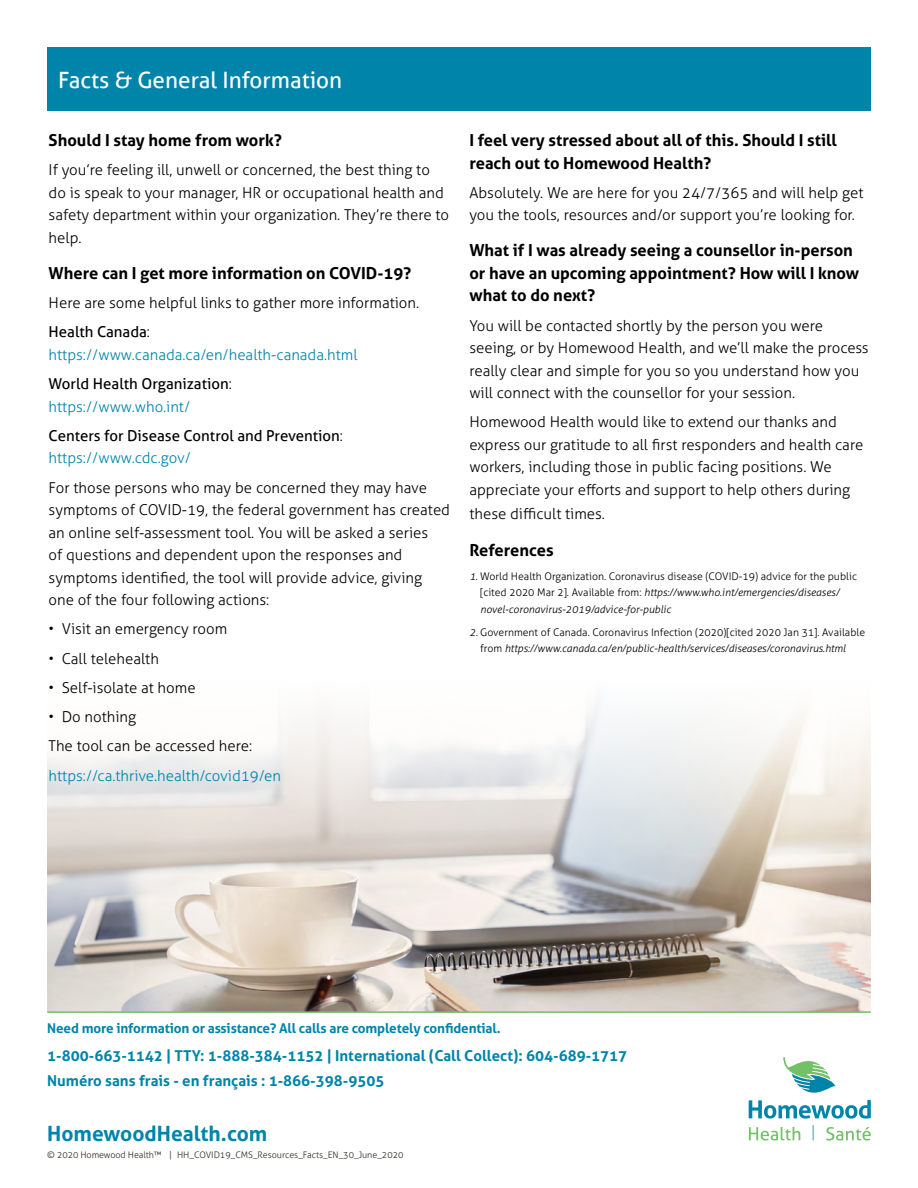
<style>
.page{position:relative;width:918px;height:1188px;background:#fff}
.page>*{position:absolute;margin:0;border:0;box-sizing:border-box;transform-origin:0 0}
.t1{font:22.5px "Aller";color:#fff}
.t2{font:700 21px "Aller";color:#0084a9}
.t3{font:700 16.5px/22.5px "Aller";color:#000}
.t4{font:300 15px/22.5px "Aller";color:#000}
.t5{font:300 15px/29.2px "Aller";color:#0084a9}
.t6{font:700 15px/24.8px "Aller";color:#0084a9}
.t7{font:15px/29.2px "Aller";color:#000}
.t8{font:700 13.5px "Aller";letter-spacing:-.01em;color:#0084a9}
.t9{font:300 10.5px/16.5px "Aller";color:#000}
.t10{font:italic 300 10.5px/16.5px "Aller";color:#000}
.t11{font:300 9px "Aller";color:#302a27}
.s1{font-weight:400}
.s2{font-weight:400;color:#000}
.s3{color:#000}
.s4{font-weight:300;color:#0084a9}
.s5{font-weight:300}
.s6{font-style:italic}
.s7{font-style:normal}
</style>
<div class="page">
<svg style="left:749px;top:1057px;width:122px;height:62px"></svg>
<svg style="left:749px;top:1127px;width:51px;height:14px"></svg>
<svg style="left:826px;top:1127px;width:45px;height:14px"></svg>
<svg style="left:813px;top:1125px;width:1px;height:15px"></svg>
<div style="left:47px;top:47px;width:824px;height:64px;background:#0084a9"></div>
<img style="left:47px;top:994px;width:824px;height:17px">
<svg style="left:47px;top:704px;width:824px;height:290px"></svg>
<hr style="left:47px;top:1011px;width:824px;height:2px;background:#73c167">
<h1 class="t1" style="left:58px;top:66px;width:286px">Facts &amp; General Information</h1>
<p class="t3" style="left:49px;top:129px;width:235px">Should I stay home from work?</p>
<p class="t4" style="left:49px;top:159px;width:402px">If you’re feeling ill, unwell or concerned, the best thing to do is speak to your manager, HR or occupational health and safety department within your organization. They’re there to help.</p>
<p class="t3" style="left:49px;top:262px;width:364px">Where can I get more information on COVID-19?</p>
<p class="t4" style="left:49px;top:288px;width:372px;line-height:29.2px">Here are some helpful links to gather more information.<br><span class="s1">Health Canada</span>:</p>
<p class="t5" style="left:49px;top:340px;width:310px">https://www.canada.ca/en/health-canada.html<br><span class="s2">World Health Organization</span><span class="s3">:</span></p>
<p class="t7" style="left:49px;top:392px;width:296px"><span class="s4">https://www.who.int/<br></span>Centers for Disease Control and Prevention<span class="s5">:</span></p>
<p class="t5" style="left:49px;top:443px;width:144px">https://www.cdc.gov/</p>
<p class="t4" style="left:49px;top:476px;width:403px">For those persons who may be concerned they may have symptoms of COVID-19, the federal government has created an online self-assessment tool. You will be asked a series<br>of questions and dependent upon the responses and symptoms identified, the tool will provide advice, giving one of the four following actions:</p>
<p class="t4" style="left:49px;top:618px;width:180px">• Visit an emergency room</p>
<p class="t4" style="left:49px;top:647px;width:112px">• Call telehealth</p>
<p class="t4" style="left:49px;top:676px;width:149px">• Self-isolate at home</p>
<p class="t4" style="left:49px;top:702px;width:205px;line-height:29.2px">• Do nothing<br>The tool can be accessed here:</p>
<p class="t5" style="left:49px;top:761px;width:234px">https://ca.thrive.health/covid19/en</p>
<p class="t3" style="left:469px;top:129px;width:369px">I feel very stressed about all of this. Should I still reach out to Homewood Health?</p>
<p class="t4" style="left:469px;top:181px;width:396px">Absolutely. We are here for you 24/7/365 and will help get you the tools, resources and/or support you’re looking for.</p>
<p class="t3" style="left:469px;top:239px;width:391px">What if I was already seeing a counsellor in-person or have an upcoming appointment? How will I know what to do next?</p>
<p class="t4" style="left:469px;top:314px;width:401px">You will be contacted shortly by the person you were seeing, or by Homewood Health, and we’ll make the process really clear and simple for you so you understand how you will connect with the counsellor for your session.</p>
<p class="t4" style="left:469px;top:411px;width:395px">Homewood Health would like to extend our thanks and express our gratitude to all first responders and health care workers, including those in public facing positions. We appreciate your efforts and support to help others during</p>
<p class="t4" style="left:469px;top:502px;width:137px">these difficult times.</p>
<p class="t3" style="left:469px;top:539px;width:86px">References</p>
<p class="t9" style="left:480px;top:568px;width:378px;text-indent:-11px"><span class="s6">1.</span> World Health Organization. Coronavirus disease (COVID-19) advice for the public [cited 2020 Mar 2]. Available from: <span class="s6">https://www.who.int/emergencies/diseases/ novel-coronavirus-2019/advice-for-public</span></p>
<p class="t10" style="left:480px;top:624px;width:387px;text-indent:-11px">2. <span class="s7">Government of Canada. Coronavirus Infection (2020)[cited 2020 Jan 31]. Available from</span> https://www.canada.ca/en/public-health/services/diseases/coronavirus.html</p>
<p class="t8" style="left:47px;top:1020px;width:455px">Need more information or assistance? All calls are completely confidential.</p>
<p class="t6" style="left:47px;top:1043px;width:582px">1-800-663-1142 | TTY: 1-888-384-1152 | International (Call Collect): 604-689-1717<br>Numéro sans frais - en français : 1-866-398-9505</p>
<h2 class="t2" style="left:47px;top:1120px;width:222px">HomewoodHealth.com</h2>
<p class="t11" style="left:47px;top:1149px;width:358px">© 2020 Homewood Health™ | HH_COVID19_CMS_Resources_Facts_EN_30_June_2020</p>
</div>
